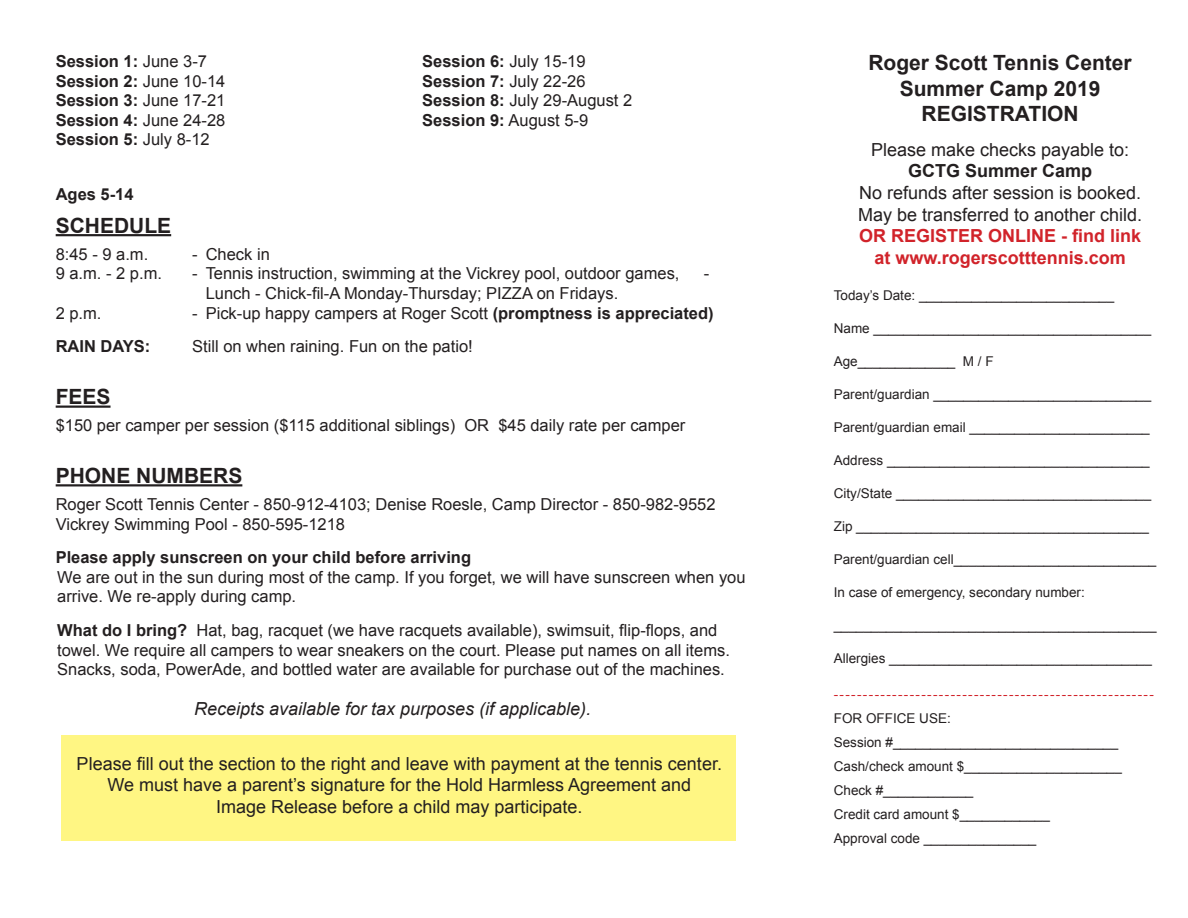
<style>
.page{position:relative;width:1188px;height:918px;background:#fff}
.page>*{position:absolute;margin:0;border:0;box-sizing:border-box;transform-origin:0 0}
.t1{font:700 21px "Arial";color:#231f20}
.t2{font:18px/21.6px "Arial";color:#231f20;text-align:center}
.t3{font:700 18px "Arial";color:#d1232a}
.t4{font:italic 18px "Arial";color:#231f20}
.t5{font:700 18px "Arial";color:#231f20}
.t6{font:16.5px/19.8px "Arial";color:#231f20}
.t7{font:700 16.5px "Arial";color:#231f20}
.t8{font:13.5px/24px "Arial";color:#231f20}
.t9{font:13.5px/24px "Arial";color:#d1232a}
.s1{font-weight:400}
.s2{font-weight:700}
.s3{color:#231f20}
</style>
<div class="page">
<div style="left:61px;top:735px;width:675px;height:106px;background:#fff683"></div>
<hr style="left:56px;top:234px;width:115px;height:2px;background:#231f20">
<hr style="left:56px;top:406px;width:55px;height:2px;background:#231f20">
<hr style="left:56px;top:484px;width:186px;height:2px;background:#231f20">
<p class="t7" style="left:56px;top:50px;width:153px">Session 1: <span class="s1">June 3-7</span></p>
<p class="t7" style="left:56px;top:70px;width:171px">Session 2: <span class="s1">June 10-14</span></p>
<p class="t7" style="left:56px;top:89px;width:171px">Session 3: <span class="s1">June 17-21</span></p>
<p class="t7" style="left:56px;top:109px;width:171px">Session 4: <span class="s1">June 24-28</span></p>
<p class="t7" style="left:56px;top:128px;width:156px">Session 5: <span class="s1">July 8-12</span></p>
<p class="t7" style="left:56px;top:183px;width:79px">Ages 5-14</p>
<p class="t7" style="left:422px;top:50px;width:165px">Session 6: <span class="s1">July 15-19</span></p>
<p class="t7" style="left:422px;top:70px;width:165px">Session 7: <span class="s1">July 22-26</span></p>
<p class="t6" style="left:422px;top:91px;width:212px"><span class="s2">Session 8:</span> July 29-August 2</p>
<p class="t7" style="left:422px;top:109px;width:168px">Session 9: <span class="s1">August 5-9</span></p>
<p class="t1" style="left:56px;top:212px;width:117px">SCHEDULE</p>
<p class="t6" style="left:56px;top:244px;width:94px">8:45 - 9 a.m.</p>
<p class="t6" style="left:192px;top:244px;width:79px">- Check in</p>
<p class="t6" style="left:56px;top:264px;width:108px">9 a.m. - 2 p.m.</p>
<p class="t6" style="left:192px;top:264px;width:489px">- Tennis instruction, swimming at the Vickrey pool, outdoor games,</p>
<p class="t6" style="left:704px;top:264px;width:7px">-</p>
<p class="t6" style="left:206px;top:284px;width:414px">Lunch - Chick-fil-A Monday-Thursday; PIZZA on Fridays.</p>
<p class="t6" style="left:56px;top:303px;width:47px">2 p.m.</p>
<p class="t6" style="left:192px;top:303px;width:523px">- Pick-up happy campers at Roger Scott <span class="s2">(promptness is appreciated)</span></p>
<p class="t7" style="left:56px;top:336px;width:96px">RAIN DAYS:</p>
<p class="t6" style="left:192px;top:337px;width:282px">Still on when raining. Fun on the patio!</p>
<p class="t1" style="left:56px;top:383px;width:56px">FEES</p>
<p class="t6" style="left:56px;top:415px;width:631px">$150 per camper per session ($115 additional siblings) OR $45 daily rate per camper</p>
<p class="t1" style="left:56px;top:462px;width:188px">PHONE NUMBERS</p>
<p class="t6" style="left:56px;top:494px;width:661px">Roger Scott Tennis Center - 850-912-4103; Denise Roesle, Camp Director - 850-982-9552</p>
<p class="t6" style="left:56px;top:514px;width:291px">Vickrey Swimming Pool - 850-595-1218</p>
<p class="t7" style="left:56px;top:546px;width:417px">Please apply sunscreen on your child before arriving</p>
<p class="t6" style="left:57px;top:567px;width:690px">We are out in the sun during most of the camp. If you forget, we will have sunscreen when you arrive. We re-apply during camp.</p>
<p class="t6" style="left:57px;top:620px;width:674px"><span class="s2">What do I bring?</span> Hat, bag, racquet (we have racquets available), swimsuit, flip-flops, and towel. We require all campers to wear sneakers on the court. Please put names on all items.<br>Snacks, soda, PowerAde, and bottled water are available for purchase out of the machines.</p>
<p class="t4" style="left:194px;top:697px;width:399px">Receipts available for tax purposes (if applicable).</p>
<p class="t2" style="left:77px;top:753px;width:647px">Please fill out the section to the right and leave with payment at the tennis center.<br>We must have a parent’s signature for the Hold Harmless Agreement and<br>Image Release before a child may participate.</p>
<p class="t1" style="left:868px;top:49px;width:265px">Roger Scott Tennis Center</p>
<p class="t1" style="left:900px;top:74px;width:202px">Summer Camp 2019</p>
<p class="t1" style="left:922px;top:100px;width:159px">REGISTRATION</p>
<p class="t2" style="left:871px;top:139px;width:260px">Please make checks payable to:</p>
<p class="t5" style="left:908px;top:159px;width:186px">GCTG Summer Camp</p>
<p class="t2" style="left:859px;top:182px;width:284px">No refunds after session is booked.</p>
<p class="t2" style="left:858px;top:204px;width:286px">May be transferred to another child.</p>
<p class="t3" style="left:859px;top:224px;width:284px">OR REGISTER ONLINE - find link</p>
<p class="t3" style="left:874px;top:246px;width:253px">at www.rogerscotttennis.com</p>
<p class="t8" style="left:834px;top:283px;width:282px">Today’s Date: __________________________</p>
<p class="t8" style="left:834px;top:316px;width:319px">Name _____________________________________</p>
<p class="t8" style="left:834px;top:349px;width:161px">Age_____________ M / F</p>
<p class="t8" style="left:834px;top:382px;width:319px">Parent/guardian _____________________________</p>
<p class="t8" style="left:834px;top:415px;width:317px">Parent/guardian email ________________________</p>
<p class="t8" style="left:834px;top:448px;width:317px">Address ___________________________________</p>
<p class="t8" style="left:834px;top:481px;width:319px">City/State __________________________________</p>
<p class="t8" style="left:834px;top:514px;width:317px">Zip _______________________________________</p>
<p class="t8" style="left:834px;top:547px;width:324px">Parent/guardian cell___________________________</p>
<p class="t8" style="left:834px;top:580px;width:253px">In case of emergency, secondary number:</p>
<p class="t8" style="left:834px;top:613px;width:324px">___________________________________________</p>
<p class="t8" style="left:834px;top:646px;width:320px">Allergies ___________________________________</p>
<p class="t9" style="left:834px;top:682px;width:322px">-------------------------------------------------------<br><span class="s3">FOR OFFICE USE:</span></p>
<p class="t8" style="left:834px;top:730px;width:290px">Session #______________________________<br>Cash/check amount $_____________________</p>
<p class="t8" style="left:834px;top:778px;width:141px">Check #____________</p>
<p class="t8" style="left:834px;top:802px;width:218px">Credit card amount $____________</p>
<p class="t8" style="left:834px;top:826px;width:204px">Approval code _______________</p>
</div>
